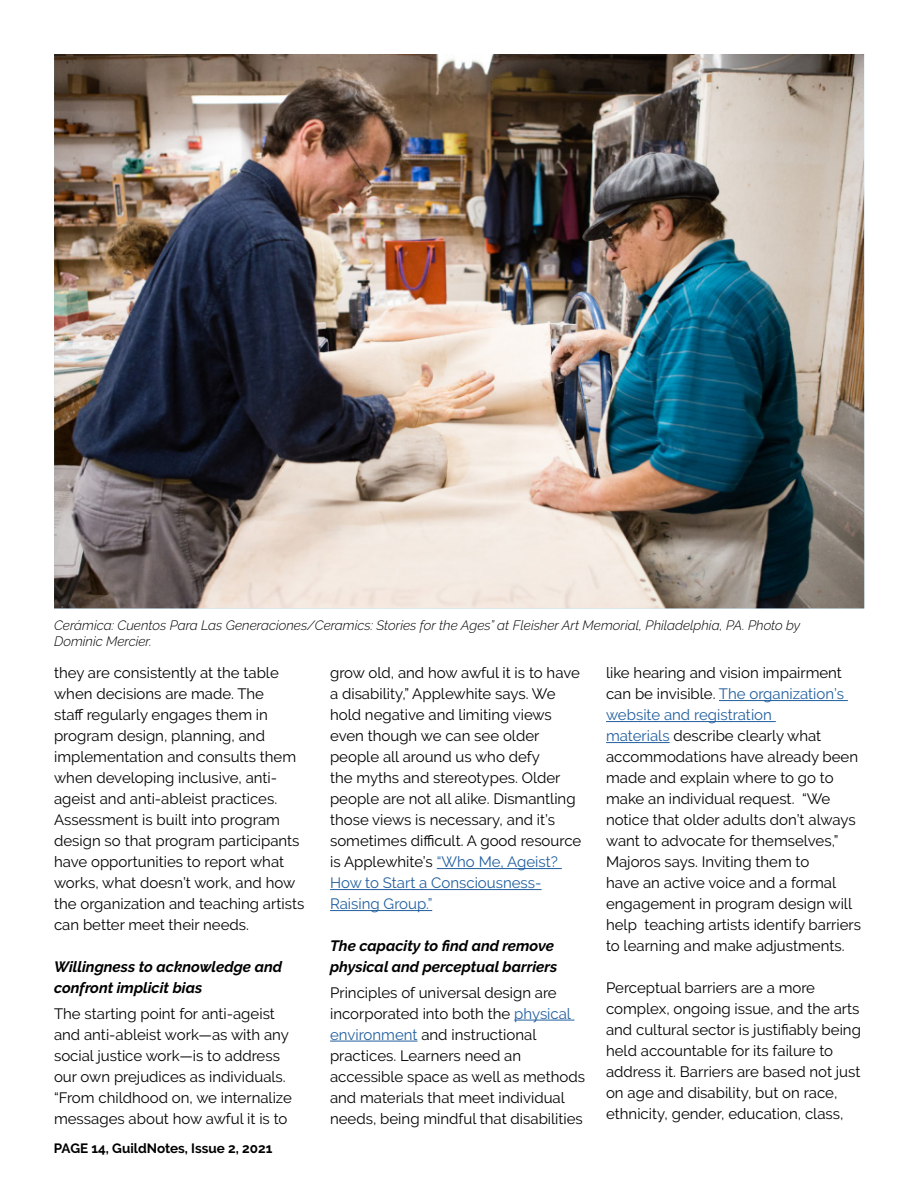
<style>
.page{position:relative;width:918px;height:1188px;background:#fff}
.page>*{position:absolute;margin:0;border:0;box-sizing:border-box;transform-origin:0 0}
.t1{font:15px/21px "Raleway";color:#000}
.t2{font:italic 700 15px/21px "Raleway";color:#000}
.t3{font:italic 300 13.5px "Raleway";color:#000101}
.t4{font:700 13.5px "Raleway";color:#000}
.s1{color:#215e9e}
</style>
<div class="page">
<hr style="left:437px;top:868px;width:125px;height:1px;background:#215e9e">
<hr style="left:330px;top:889px;width:212px;height:1px;background:#215e9e">
<hr style="left:330px;top:910px;width:102px;height:1px;background:#215e9e">
<hr style="left:514px;top:1020px;width:60px;height:1px;background:#215e9e">
<hr style="left:330px;top:1041px;width:88px;height:1px;background:#215e9e">
<hr style="left:719px;top:700px;width:129px;height:1px;background:#215e9e">
<hr style="left:606px;top:721px;width:170px;height:1px;background:#215e9e">
<hr style="left:606px;top:742px;width:64px;height:1px;background:#215e9e">
<img style="left:54px;top:54px;width:810px;height:554px">
<p class="t3" style="left:54px;top:618px;width:748px">Cerámica: Cuentos Para Las Generaciones/Ceramics: Stories for the Ages” at Fleisher Art Memorial, Philadelphia, PA. Photo by</p>
<p class="t3" style="left:54px;top:634px;width:99px">Dominic Mercier.</p>
<p class="t1" style="left:54px;top:663px;width:252px">they are consistently at the table when decisions are made. The<br>staff regularly engages them in program design, planning, and implementation and consults them when developing inclusive, anti&shy;ageist and anti-ableist practices.<br>Assessment is built into program design so that program participants have opportunities to report what works, what doesn’t work, and how the organization and teaching artists can better meet their needs.</p>
<p class="t2" style="left:54px;top:957px;width:230px">Willingness to acknowledge and confront implicit bias</p>
<p class="t1" style="left:54px;top:1003px;width:239px">The starting point for anti-ageist and anti-ableist work—as with any social justice work—is to address our own prejudices as individuals. “From childhood on, we internalize messages about how awful it is to</p>
<p class="t4" style="left:54px;top:1141px;width:220px">PAGE 14, GuildNotes, Issue 2, 2021</p>
<p class="t1" style="left:330px;top:663px;width:253px">grow old, and how awful it is to have a disability,” Applewhite says. We hold negative and limiting views even though we can see older people all around us who defy<br>the myths and stereotypes. Older people are not all alike. Dismantling those views is necessary, and it’s sometimes difficult. A good resource is Applewhite’s <span class="s1">“Who Me, Ageist?<br>How to Start a Consciousness-<br>Raising Group.”</span></p>
<p class="t2" style="left:330px;top:936px;width:229px">The capacity to find and remove physical and perceptual barriers</p>
<p class="t1" style="left:330px;top:982px;width:256px">Principles of universal design are incorporated into both the <span class="s1">physical environment</span> and instructional practices. Learners need an accessible space as well as methods and materials that meet individual needs, being mindful that disabilities</p>
<p class="t1" style="left:606px;top:663px;width:257px">like hearing and vision impairment can be invisible. <span class="s1">The organization’s website and registration<br>materials</span> describe clearly what accommodations have already been made and explain where to go to make an individual request. “We notice that older adults don’t always want to advocate for themselves,” Majoros says. Inviting them to<br>have an active voice and a formal engagement in program design will help teaching artists identify barriers to learning and make adjustments.</p>
<p class="t1" style="left:606px;top:978px;width:256px">Perceptual barriers are a more complex, ongoing issue, and the arts and cultural sector is justifiably being held accountable for its failure to address it. Barriers are based not just on age and disability, but on race, ethnicity, gender, education, class,</p>
</div>
